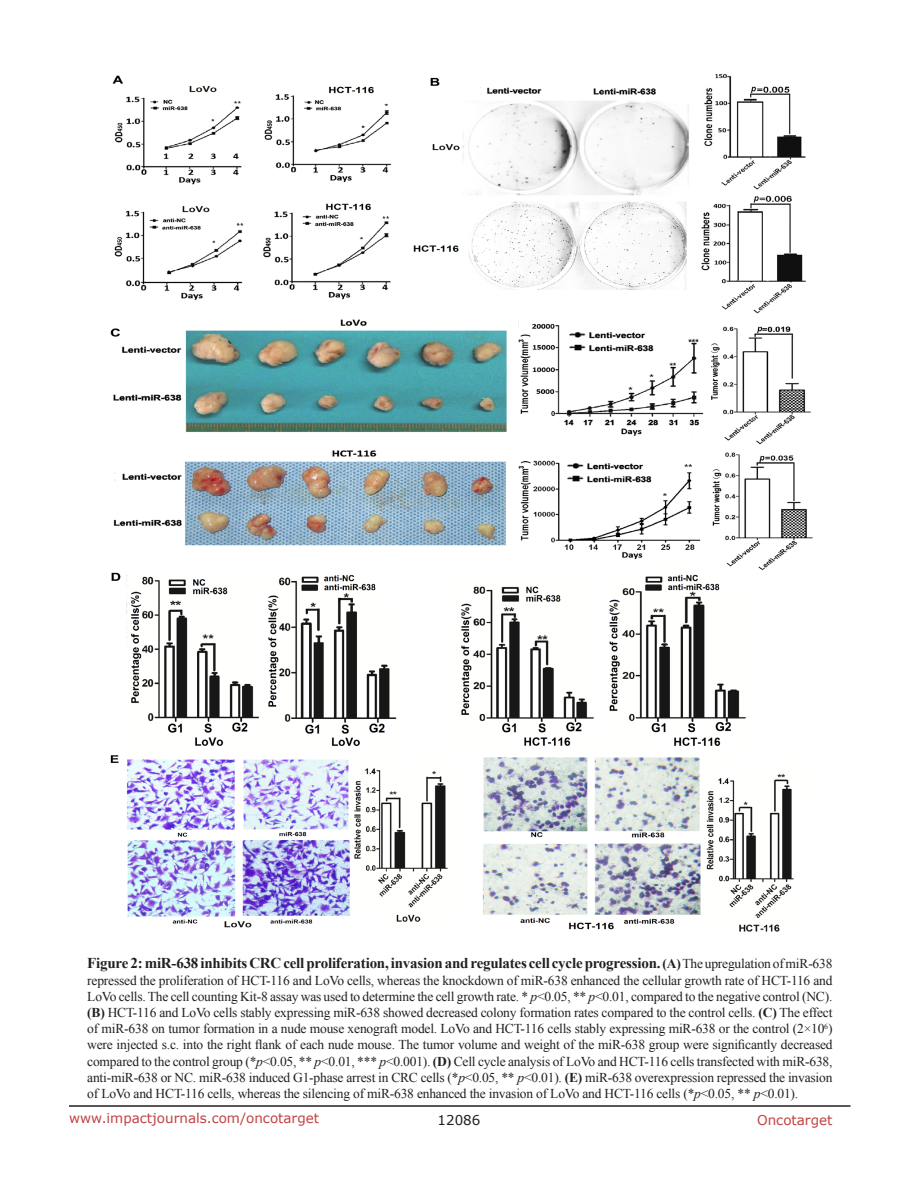
<style>
.page{position:relative;width:918px;height:1188px;background:#fff}
.page>*{position:absolute;margin:0;border:0;box-sizing:border-box;transform-origin:0 0}
.FigureText{font:700 15px "Times New Roman";letter-spacing:-.015em;color:#231f20}
.FigureText-2{font:13.5px/16.2px "Times New Roman";letter-spacing:-.015em;color:#231f20;text-align:justify}
.t1{font:13.5px "Verdana";color:#c24141}
.t2{font:13.5px "Verdana";color:#231f20}
.s1{font-size:13.5px}
.s2{font-weight:400;font-size:13.5px}
.s3{font-style:italic}
.s4{font-weight:700}
</style>
<div class="page">
<hr style="left:69px;top:1105px;width:781px;height:2px;background:#231f20">
<img style="left:110px;top:74px;width:703px;height:857px">
<p class="FigureText" style="left:87px;top:953px;width:747px">Figure 2: miR-638 inhibits CRC cell proliferation, invasion and regulates cell cycle progression. <span class="s1">(A)</span> <span class="s2">The upregulation of miR-638</span></p>
<p class="FigureText-2" style="left:87px;top:972px;width:747px">repressed the proliferation of HCT-116 and LoVo cells, whereas the knockdown of miR-638 enhanced the cellular growth rate of HCT-116 and LoVo cells. The cell counting Kit-8 assay was used to determine the cell growth rate. * <span class="s3">p</span>&lt;0.05, ** <span class="s3">p</span>&lt;0.01, compared to the negative control (NC). <span class="s4">(B)</span> HCT-116 and LoVo cells stably expressing miR-638 showed decreased colony formation rates compared to the control cells. <span class="s4">(C)</span> The effect of miR-638 on tumor formation in a nude mouse xenograft model. LoVo and HCT-116 cells stably expressing miR-638 or the control (2×10<sup>6</sup>) were injected s.c. into the right flank of each nude mouse. The tumor volume and weight of the miR-638 group were significantly decreased compared to the control group (*<span class="s3">p</span>&lt;0.05, ** <span class="s3">p</span>&lt;0.01, *** <span class="s3">p</span>&lt;0.001). <span class="s4">(D)</span> Cell cycle analysis of LoVo and HCT-116 cells transfected with miR-638, anti-miR-638 or NC. miR-638 induced G1-phase arrest in CRC cells (*<span class="s3">p</span>&lt;0.05, ** <span class="s3">p</span>&lt;0.01). <span class="s4">(E)</span> miR-638 overexpression repressed the invasion of LoVo and HCT-116 cells, whereas the silencing of miR-638 enhanced the invasion of LoVo and HCT-116 cells (*<span class="s3">p</span>&lt;0.05, ** <span class="s3">p</span>&lt;0.01).</p>
<p class="t1" style="left:69px;top:1109px;width:252px">www.impactjournals.com/oncotarget</p>
<p class="t2" style="left:438px;top:1111px;width:44px">12086</p>
<p class="t1" style="left:757px;top:1111px;width:77px">Oncotarget</p>
</div>
